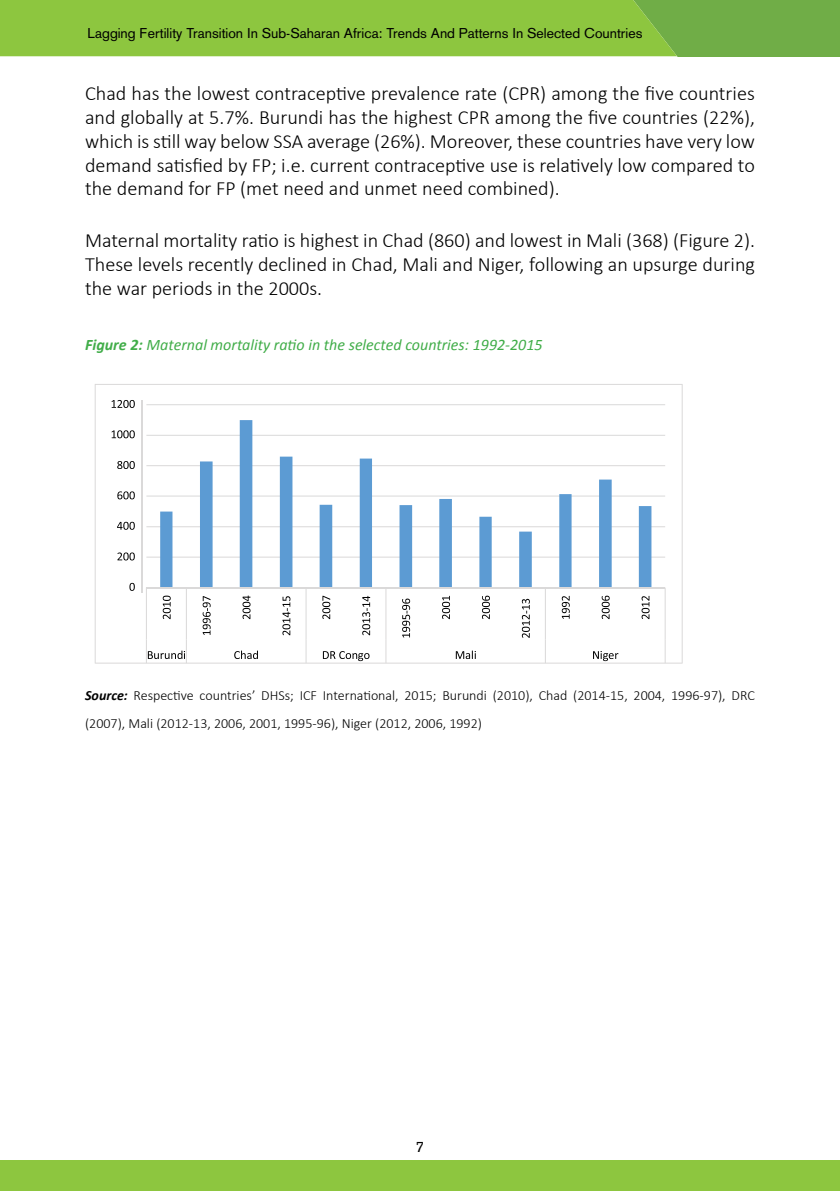
<style>
.page{position:relative;width:840px;height:1191px;background:#fff}
.page>*{position:absolute;margin:0;border:0;box-sizing:border-box;transform-origin:0 0}
.t1{font:300 20.2px/23.8px "Calibri";color:#000;text-align:justify}
.t2{font:italic 16px "Calibri";color:#41ad49}
.t3{font:14.8px "Akzidenz Grotesk";color:#000}
.t4{font:300 14px/27.8px "Calibri";color:#000}
.t5{font:14px "Akzidenz Grotesk";color:#000}
.s1{font-weight:700}
.s2{font-weight:700;font-style:italic}
</style>
<div class="page">
<div style="left:597px;top:0;width:242px;height:56px;background:#70ad47"></div>
<hr style="left:839px;top:0;width:1px;height:56px;background:#70ad47">
<svg style="left:0;top:55px;width:679px;height:2px"></svg>
<div style="left:0;top:0;width:676px;height:56px;background:#8dc63f"></div>
<div style="left:0;top:1160px;width:839px;height:31px;background:#8dc63f"></div>
<hr style="left:839px;top:1160px;width:1px;height:31px;background:#8dc63f">
<svg style="left:95px;top:384px;width:587px;height:279px"></svg>
<hr style="left:141px;top:400px;width:1px;height:193px;background:#dad9d9">
<p class="t5" style="left:87px;top:25px;width:556px">Lagging Fertility Transition In Sub-Saharan Africa: Trends And Patterns In Selected Countries</p>
<p class="t1" style="left:85px;top:81px;width:671px">Chad has the lowest contraceptive prevalence rate (CPR) among the five countries and globally at 5.7%. Burundi has the highest CPR among the five countries (22%), which is still way below SSA average (26%). Moreover, these countries have very low demand satisfied by FP; i.e. current contraceptive use is relatively low compared to the demand for FP (met need and unmet need combined).</p>
<p class="t1" style="left:85px;top:228px;width:671px">Maternal mortality ratio is highest in Chad (860) and lowest in Mali (368) (Figure 2).<br>These levels recently declined in Chad, Mali and Niger, following an upsurge during the war periods in the 2000s.</p>
<p class="t2" style="left:85px;top:334px;width:458px"><span class="s1">Figure 2:</span> Maternal mortality ratio in the selected countries: 1992-2015</p>
<p class="t4" style="left:85px;top:681px;width:670px"><span class="s2">Source:</span> Respective countries’ DHSs; ICF International, 2015; Burundi (2010), Chad (2014-15, 2004, 1996-97), DRC (2007), Mali (2012-13, 2006, 2001, 1995-96), Niger (2012, 2006, 1992)</p>
<p class="t3" style="left:415px;top:1138px;width:10px">7</p>
</div>
